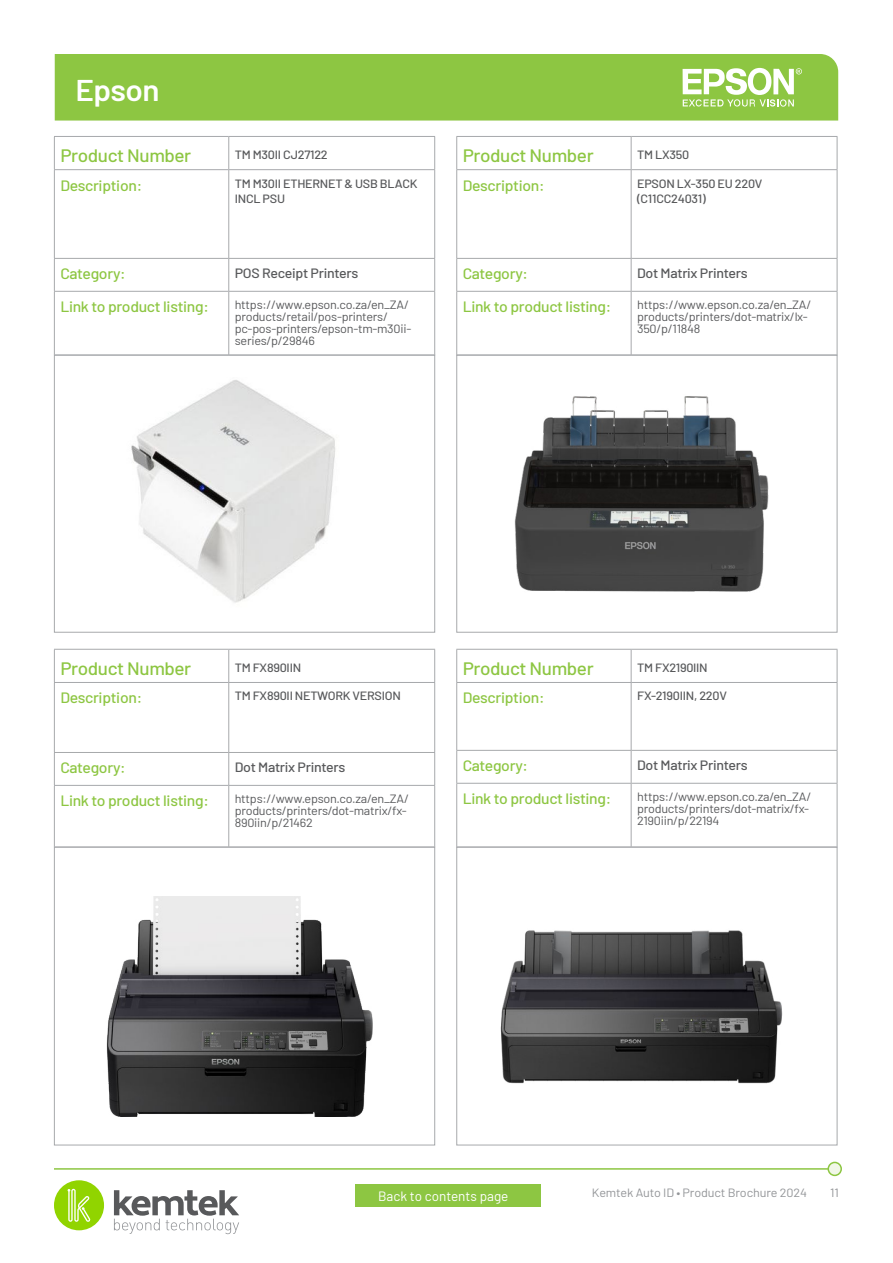
<style>
.page{position:relative;width:893px;height:1263px;background:#fff}
.page>*{position:absolute;margin:0;border:0;box-sizing:border-box;transform-origin:0 0}
.t1{font:600 30px "Barlow";letter-spacing:-.02em;color:#fff;scale:1.05 1}
.t2{font:500 18px "Barlow";letter-spacing:-.02em;color:#8dc642;scale:1.05 1}
.t3{font:500 15px "Barlow";letter-spacing:-.02em;color:#8dc642;scale:1.05 1}
.t4{font:500 13.5px "Barlow";letter-spacing:-.02em;color:#58595b;scale:1.05 1}
.t5{font:13.5px "Barlow";color:#fff}
.t6{font:12px/12px "Barlow";letter-spacing:-.02em;color:#58595b;scale:1.05 1}
.t7{font:500 12px/15px "Barlow";letter-spacing:-.02em;color:#58595b;scale:1.05 1}
.t8{font:12px "Barlow";letter-spacing:-.01em;color:#939598;scale:1.05 1}
</style>
<div class="page">
<svg style="left:114px;top:1190px;width:125px;height:44px"></svg>
<div style="left:54px;top:1180px;width:50px;height:50px;background:#91d400;border-radius:50%"></div>
<svg style="left:68px;top:1189px;width:23px;height:33px"></svg>
<hr style="left:54px;top:1168px;width:785px;height:2px;background:#8dc642">
<div style="left:828px;top:1162px;width:13px;height:13px;background:#f1f7e8;border-radius:50%"></div>
<div style="left:827px;top:1162px;width:15px;height:14px;border:2px solid #8dc642;border-radius:50%"></div>
<div style="left:55px;top:54px;width:783px;height:67px;background:#8dc642"></div>
<div style="left:355px;top:1185px;width:185px;height:22px;background:#8dc642"></div>
<img style="left:131px;top:380px;width:205px;height:223px">
<div style="left:54px;top:355px;width:381px;height:278px;border:1px solid #a7a9ac"></div>
<img style="left:106px;top:896px;width:267px;height:221px">
<div style="left:54px;top:847px;width:381px;height:298px;border:1px solid #a7a9ac"></div>
<img style="left:514px;top:396px;width:255px;height:196px">
<div style="left:456px;top:355px;width:381px;height:278px;border:1px solid #a7a9ac"></div>
<img style="left:501px;top:930px;width:281px;height:154px">
<div style="left:456px;top:847px;width:381px;height:298px;border:1px solid #a7a9ac"></div>
<hr style="left:54px;top:136px;width:175px;height:1px;background:#a7a9ac">
<hr style="left:54px;top:137px;width:1px;height:32px;background:#a7a9ac">
<hr style="left:229px;top:136px;width:206px;height:1px;background:#a7a9ac">
<hr style="left:228px;top:137px;width:1px;height:32px;background:#a7a9ac">
<hr style="left:434px;top:137px;width:1px;height:32px;background:#a7a9ac">
<hr style="left:54px;top:169px;width:175px;height:1px;background:#a7a9ac">
<hr style="left:54px;top:170px;width:1px;height:88px;background:#a7a9ac">
<hr style="left:229px;top:169px;width:206px;height:1px;background:#a7a9ac">
<hr style="left:228px;top:170px;width:1px;height:88px;background:#a7a9ac">
<hr style="left:434px;top:170px;width:1px;height:88px;background:#a7a9ac">
<hr style="left:54px;top:258px;width:175px;height:1px;background:#a7a9ac">
<hr style="left:54px;top:259px;width:1px;height:32px;background:#a7a9ac">
<hr style="left:229px;top:258px;width:206px;height:1px;background:#a7a9ac">
<hr style="left:228px;top:259px;width:1px;height:32px;background:#a7a9ac">
<hr style="left:434px;top:259px;width:1px;height:32px;background:#a7a9ac">
<hr style="left:54px;top:291px;width:175px;height:1px;background:#a7a9ac">
<hr style="left:54px;top:292px;width:1px;height:63px;background:#a7a9ac">
<hr style="left:229px;top:291px;width:206px;height:1px;background:#a7a9ac">
<hr style="left:228px;top:292px;width:1px;height:63px;background:#a7a9ac">
<hr style="left:434px;top:292px;width:1px;height:63px;background:#a7a9ac">
<hr style="left:54px;top:355px;width:175px;height:1px;background:#a7a9ac">
<hr style="left:229px;top:355px;width:206px;height:1px;background:#a7a9ac">
<hr style="left:54px;top:649px;width:175px;height:1px;background:#a7a9ac">
<hr style="left:54px;top:650px;width:1px;height:32px;background:#a7a9ac">
<hr style="left:229px;top:649px;width:206px;height:1px;background:#a7a9ac">
<hr style="left:228px;top:650px;width:1px;height:32px;background:#a7a9ac">
<hr style="left:434px;top:650px;width:1px;height:32px;background:#a7a9ac">
<hr style="left:54px;top:682px;width:175px;height:1px;background:#a7a9ac">
<hr style="left:54px;top:683px;width:1px;height:69px;background:#a7a9ac">
<hr style="left:229px;top:682px;width:206px;height:1px;background:#a7a9ac">
<hr style="left:228px;top:683px;width:1px;height:69px;background:#a7a9ac">
<hr style="left:434px;top:683px;width:1px;height:69px;background:#a7a9ac">
<hr style="left:54px;top:752px;width:175px;height:1px;background:#a7a9ac">
<hr style="left:54px;top:753px;width:1px;height:32px;background:#a7a9ac">
<hr style="left:229px;top:752px;width:206px;height:1px;background:#a7a9ac">
<hr style="left:228px;top:753px;width:1px;height:32px;background:#a7a9ac">
<hr style="left:434px;top:753px;width:1px;height:32px;background:#a7a9ac">
<hr style="left:54px;top:785px;width:175px;height:1px;background:#a7a9ac">
<hr style="left:54px;top:786px;width:1px;height:61px;background:#a7a9ac">
<hr style="left:229px;top:785px;width:206px;height:1px;background:#a7a9ac">
<hr style="left:228px;top:786px;width:1px;height:61px;background:#a7a9ac">
<hr style="left:434px;top:786px;width:1px;height:61px;background:#a7a9ac">
<hr style="left:54px;top:847px;width:175px;height:1px;background:#a7a9ac">
<hr style="left:229px;top:847px;width:206px;height:1px;background:#a7a9ac">
<hr style="left:456px;top:136px;width:175px;height:1px;background:#a7a9ac">
<hr style="left:456px;top:137px;width:1px;height:32px;background:#a7a9ac">
<hr style="left:631px;top:136px;width:206px;height:1px;background:#a7a9ac">
<hr style="left:631px;top:137px;width:1px;height:32px;background:#a7a9ac">
<hr style="left:837px;top:137px;width:1px;height:32px;background:#a7a9ac">
<hr style="left:456px;top:169px;width:175px;height:1px;background:#a7a9ac">
<hr style="left:456px;top:170px;width:1px;height:88px;background:#a7a9ac">
<hr style="left:631px;top:169px;width:206px;height:1px;background:#a7a9ac">
<hr style="left:631px;top:170px;width:1px;height:88px;background:#a7a9ac">
<hr style="left:837px;top:170px;width:1px;height:88px;background:#a7a9ac">
<hr style="left:456px;top:258px;width:175px;height:1px;background:#a7a9ac">
<hr style="left:456px;top:259px;width:1px;height:32px;background:#a7a9ac">
<hr style="left:631px;top:258px;width:206px;height:1px;background:#a7a9ac">
<hr style="left:631px;top:259px;width:1px;height:32px;background:#a7a9ac">
<hr style="left:837px;top:259px;width:1px;height:32px;background:#a7a9ac">
<hr style="left:456px;top:291px;width:175px;height:1px;background:#a7a9ac">
<hr style="left:456px;top:292px;width:1px;height:63px;background:#a7a9ac">
<hr style="left:631px;top:291px;width:206px;height:1px;background:#a7a9ac">
<hr style="left:631px;top:292px;width:1px;height:63px;background:#a7a9ac">
<hr style="left:837px;top:292px;width:1px;height:63px;background:#a7a9ac">
<hr style="left:456px;top:355px;width:175px;height:1px;background:#a7a9ac">
<hr style="left:631px;top:355px;width:206px;height:1px;background:#a7a9ac">
<hr style="left:456px;top:649px;width:175px;height:1px;background:#a7a9ac">
<hr style="left:456px;top:650px;width:1px;height:32px;background:#a7a9ac">
<hr style="left:631px;top:649px;width:206px;height:1px;background:#a7a9ac">
<hr style="left:631px;top:650px;width:1px;height:32px;background:#a7a9ac">
<hr style="left:837px;top:650px;width:1px;height:32px;background:#a7a9ac">
<hr style="left:456px;top:682px;width:175px;height:1px;background:#a7a9ac">
<hr style="left:456px;top:683px;width:1px;height:67px;background:#a7a9ac">
<hr style="left:631px;top:682px;width:206px;height:1px;background:#a7a9ac">
<hr style="left:631px;top:683px;width:1px;height:67px;background:#a7a9ac">
<hr style="left:837px;top:683px;width:1px;height:67px;background:#a7a9ac">
<hr style="left:456px;top:750px;width:175px;height:1px;background:#a7a9ac">
<hr style="left:456px;top:751px;width:1px;height:32px;background:#a7a9ac">
<hr style="left:631px;top:750px;width:206px;height:1px;background:#a7a9ac">
<hr style="left:631px;top:751px;width:1px;height:32px;background:#a7a9ac">
<hr style="left:837px;top:751px;width:1px;height:32px;background:#a7a9ac">
<hr style="left:456px;top:783px;width:175px;height:1px;background:#a7a9ac">
<hr style="left:456px;top:784px;width:1px;height:63px;background:#a7a9ac">
<hr style="left:631px;top:783px;width:206px;height:1px;background:#a7a9ac">
<hr style="left:631px;top:784px;width:1px;height:63px;background:#a7a9ac">
<hr style="left:837px;top:784px;width:1px;height:63px;background:#a7a9ac">
<hr style="left:456px;top:847px;width:175px;height:1px;background:#a7a9ac">
<hr style="left:631px;top:847px;width:206px;height:1px;background:#a7a9ac">
<svg style="left:683px;top:68px;width:119px;height:39px"></svg>
<h1 class="t1" style="left:75px;top:68px;width:82px">Epson</h1>
<h2 class="t2" style="left:60px;top:142px;width:126px">Product Number</h2>
<p class="t7" style="left:235px;top:146px;width:90px">TM M30II CJ27122</p>
<p class="t3" style="left:60px;top:174px;width:79px">Description:</p>
<p class="t7" style="left:235px;top:175px;width:176px">TM M30II ETHERNET &amp; USB BLACK<br>INCL PSU</p>
<p class="t3" style="left:60px;top:263px;width:64px">Category:</p>
<p class="t4" style="left:235px;top:263px;width:119px">POS Receipt Printers</p>
<p class="t3" style="left:60px;top:296px;width:143px">Link to product listing:</p>
<p class="t6" style="left:235px;top:298px;width:170px">https://www.epson.co.za/en_ZA/ products/retail/pos-printers/ pc-pos-printers/epson-tm-m30ii&shy;series/p/29846</p>
<h2 class="t2" style="left:463px;top:142px;width:126px">Product Number</h2>
<p class="t7" style="left:637px;top:146px;width:51px">TM LX350</p>
<p class="t3" style="left:463px;top:174px;width:79px">Description:</p>
<p class="t7" style="left:637px;top:175px;width:121px">EPSON LX-350 EU 220V (C11CC24031)</p>
<p class="t3" style="left:463px;top:263px;width:64px">Category:</p>
<p class="t4" style="left:637px;top:263px;width:107px">Dot Matrix Printers</p>
<p class="t3" style="left:463px;top:296px;width:143px">Link to product listing:</p>
<p class="t6" style="left:637px;top:298px;width:168px">https://www.epson.co.za/en_ZA/ products/printers/dot-matrix/lx-<br>350/p/11848</p>
<h2 class="t2" style="left:60px;top:655px;width:126px">Product Number</h2>
<p class="t7" style="left:235px;top:659px;width:65px">TM FX890IIN</p>
<p class="t3" style="left:60px;top:687px;width:79px">Description:</p>
<p class="t7" style="left:235px;top:688px;width:160px">TM FX890II NETWORK VERSION</p>
<p class="t3" style="left:60px;top:757px;width:64px">Category:</p>
<p class="t4" style="left:235px;top:757px;width:107px">Dot Matrix Printers</p>
<p class="t3" style="left:60px;top:790px;width:143px">Link to product listing:</p>
<p class="t6" style="left:235px;top:792px;width:168px">https://www.epson.co.za/en_ZA/ products/printers/dot-matrix/fx-<br>890iin/p/21462</p>
<h2 class="t2" style="left:463px;top:655px;width:126px">Product Number</h2>
<p class="t7" style="left:637px;top:659px;width:69px">TM FX2190IIN</p>
<p class="t3" style="left:463px;top:687px;width:79px">Description:</p>
<p class="t7" style="left:637px;top:688px;width:87px">FX-2190IIN, 220V</p>
<p class="t3" style="left:463px;top:755px;width:64px">Category:</p>
<p class="t4" style="left:637px;top:755px;width:107px">Dot Matrix Printers</p>
<p class="t3" style="left:463px;top:788px;width:143px">Link to product listing:</p>
<p class="t6" style="left:637px;top:790px;width:168px">https://www.epson.co.za/en_ZA/ products/printers/dot-matrix/fx-<br>2190iin/p/22194</p>
<p class="t5" style="left:378px;top:1186px;width:132px">Back to contents page</p>
<p class="t8" style="left:592px;top:1184px;width:206px">Kemtek Auto ID • Product Brochure 2024</p>
<p class="t8" style="left:830px;top:1184px;width:10px">11</p>
</div>
